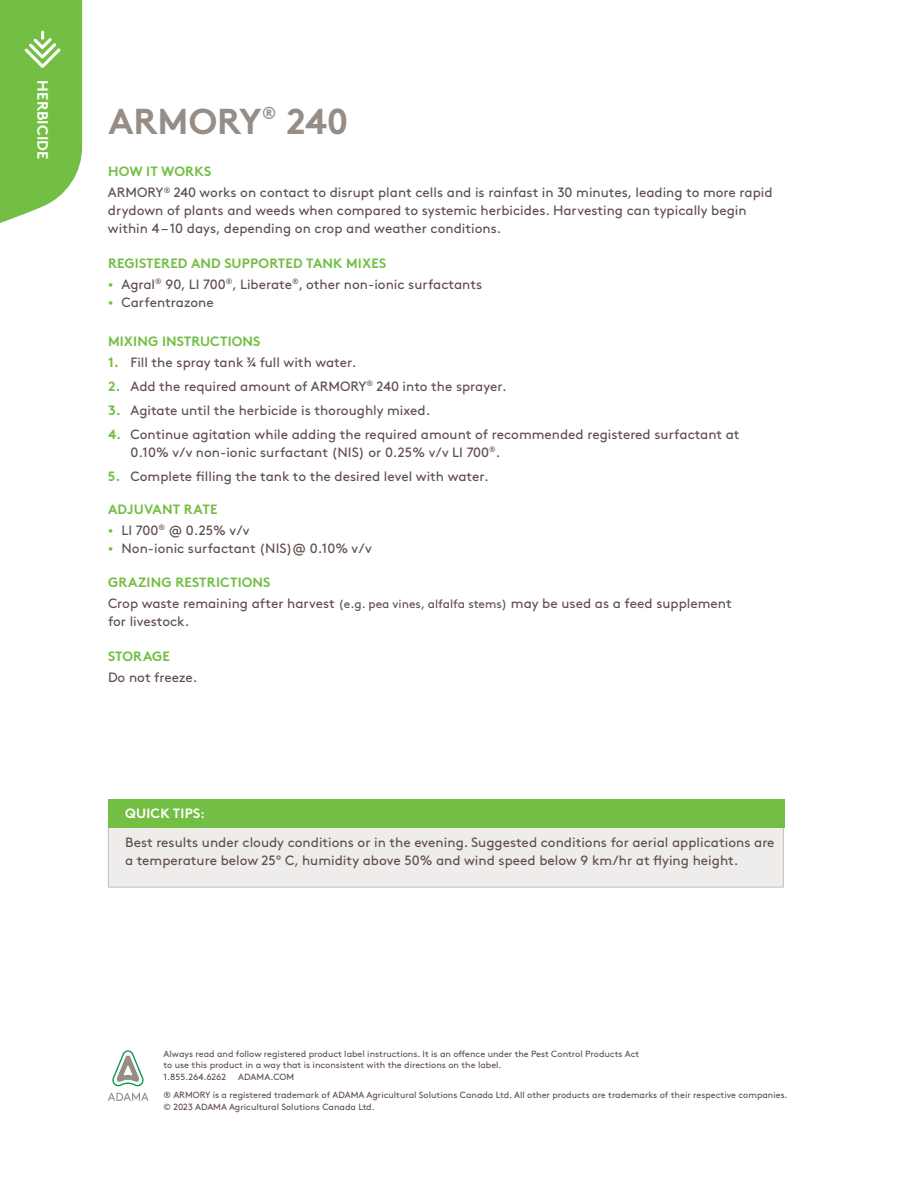
<style>
.page{position:relative;width:918px;height:1188px;background:#fff}
.page>*{position:absolute;margin:0;border:0;box-sizing:border-box;transform-origin:0 0}
.t1{font:700 36px "Brown Pro";letter-spacing:-.005em;color:#978d87}
.t2{font:700 15px "Brown Pro";letter-spacing:.01em;color:#fff}
.t3{font:13.5px/21px "Brown Pro";color:#5f4f4b}
.t4{font:700 13.5px "Brown Pro";letter-spacing:.01em;color:#72bf44}
.t5{font:9px/11.2px "Brown Pro";color:#5f4f4b}
.s1{font-weight:700;color:#72bf44}
.s2{font-size:9px;color:#72bf44}
.s3{font-size:12px}
.s4{font-weight:700;color:#fff}
.s5{font-weight:700;font-size:12px;color:#fff}
</style>
<div class="page">
<svg style="left:0;top:0;width:82px;height:223px;background:#81c558"></svg>
<div style="left:108px;top:821px;width:676px;height:67px;background:#efedec;border:1px solid #c4bdb9"></div>
<div style="left:108px;top:799px;width:676px;height:29px;background:#72bf44"></div>
<svg style="left:112px;top:1050px;width:32px;height:36px"></svg>
<svg style="left:108px;top:1093px;width:40px;height:8px"></svg>
<p class="t2" style="left:55px;top:80px;width:81px;rotate:90deg">HERBICIDE</p>
<h1 class="t1" style="left:109px;top:92px;width:241px">ARMORY<sup>®</sup> 240</h1>
<p class="t3" style="left:108px;top:160px;width:666px"><span class="s1">HOW IT WORKS<br></span>ARMORY<sup>®</sup> 240 works on contact to disrupt plant cells and is rainfast in 30 minutes, leading to more rapid</p>
<p class="t3" style="left:108px;top:201px;width:640px;line-height:18px">drydown of plants and weeds when compared to systemic herbicides. Harvesting can typically begin within 4 – 10 days, depending on crop and weather conditions.</p>
<p class="t4" style="left:108px;top:252px;width:280px">REGISTERED AND SUPPORTED TANK MIXES</p>
<p class="t3" style="left:108px;top:273px;width:376px"><span class="s2">•</span> Agral<sup>®</sup> 90, LI 700<sup>®</sup>, Liberate<sup>®</sup>, other non- ionic surfactants</p>
<p class="t3" style="left:108px;top:291px;width:107px"><span class="s2">•</span> Carfentrazone</p>
<p class="t4" style="left:108px;top:330px;width:154px">MIXING INSTRUCTIONS</p>
<p class="t3" style="left:108px;top:351px;width:250px"><span class="s1">1.</span> Fill the spray tank 3/4 full with water.</p>
<p class="t3" style="left:108px;top:375px;width:400px"><span class="s1">2.</span> Add the required amount of ARMORY<sup>®</sup> 240 into the sprayer.</p>
<p class="t3" style="left:108px;top:399px;width:324px"><span class="s1">3.</span> Agitate until the herbicide is thoroughly mixed.</p>
<p class="t3" style="left:131px;top:424px;width:611px;line-height:18px;text-indent:-23px"><span class="s1">4.</span> Continue agitation while adding the required amount of recommended registered surfactant at<br>0.10% v/v non- ionic surfactant (NIS) or 0.25% v/v LI 700<sup>®</sup>.</p>
<p class="t3" style="left:108px;top:465px;width:382px"><span class="s1">5.</span> Complete filling the tank to the desired level with water.</p>
<p class="t4" style="left:108px;top:498px;width:111px">ADJUVANT RATE</p>
<p class="t3" style="left:108px;top:519px;width:143px"><span class="s2">•</span> LI 700<sup>®</sup> @ 0.25% v/v</p>
<p class="t3" style="left:108px;top:537px;width:265px"><span class="s2">•</span> Non-ionic surfactant (NIS)@ 0.10% v/v</p>
<p class="t3" style="left:108px;top:571px;width:625px"><span class="s1">GRAZING RESTRICTIONS<br></span>Crop waste remaining after harvest <span class="s3">(e.g. pea vines, alfalfa stems)</span> may be used as a feed supplement</p>
<p class="t3" style="left:108px;top:610px;width:83px">for livestock.</p>
<p class="t4" style="left:108px;top:645px;width:63px">STORAGE</p>
<p class="t3" style="left:108px;top:666px;width:91px">Do not freeze.</p>
<p class="t3" style="left:125px;top:797px;width:651px;line-height:29.2px"><span class="s4">QUICK TIPS</span><span class="s5">:<br></span>Best results under cloudy conditions or in the evening. Suggested conditions for aerial applications are</p>
<p class="t3" style="left:125px;top:849px;width:615px">a temperature below 25º C, humidity above 50% and wind speed below 9 km/hr at flying height.</p>
<p class="t5" style="left:164px;top:1048px;width:477px">Always read and follow registered product label instructions. It is an offence under the Pest Control Products Act to use this product in a way that is inconsistent with the directions on the label.<br>1.855.264.6262</p>
<p class="t5" style="left:164px;top:1066px;width:626px;line-height:18.8px;text-indent:75px">ADAMA.COM<br>® ARMORY is a registered trademark of ADAMA Agricultural Solutions Canada Ltd. All other products are trademarks of their respective companies.</p>
<p class="t5" style="left:164px;top:1100px;width:213px">© 2023 ADAMA Agricultural Solutions Canada Ltd.</p>
</div>
